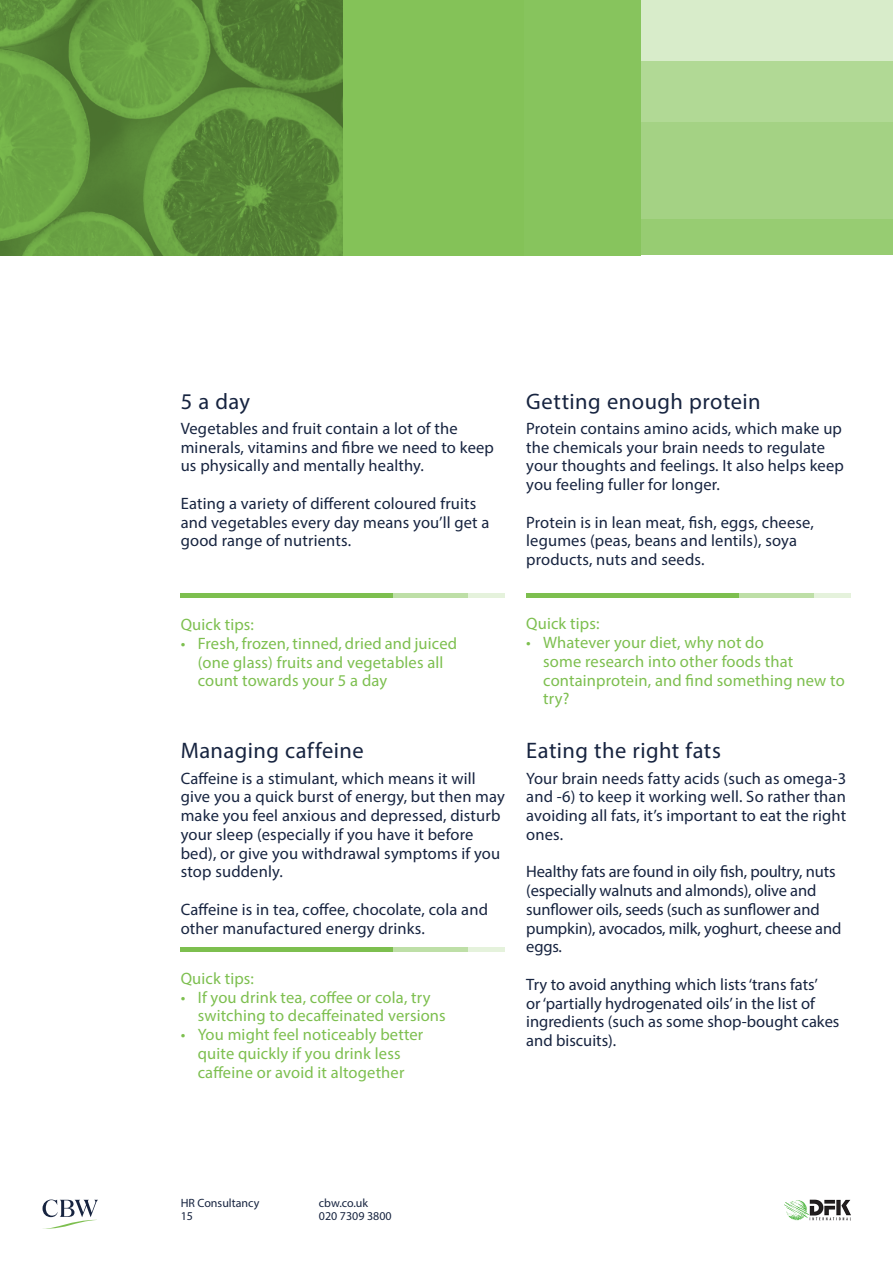
<style>
.page{position:relative;width:893px;height:1263px;background:#fff}
.page>*{position:absolute;margin:0;border:0;box-sizing:border-box;transform-origin:0 0}
.Subtitle{font:22.5px "Myriad Pro";letter-spacing:.02em;color:#172440}
.Body_New{font:16.5px/18.8px "Myriad Pro";letter-spacing:.01em;color:#172440}
.Body_New-2{font:16.5px/18.8px "Myriad Pro";letter-spacing:.01em;color:#7dbf4f}
.Body_New-3{font:16.5px/18.8px "Myriad Pro";letter-spacing:-.01em;color:#172440}
.t1{font:12px/13.5px "Myriad Pro";color:#172440}
</style>
<div class="page">
<div style="left:640px;top:219px;width:253px;height:36px;background:#97cc72"></div>
<div style="left:640px;top:61px;width:253px;height:62px;background:#b1d995"></div>
<div style="left:640px;top:0;width:253px;height:61px;background:#d8ecca"></div>
<hr style="left:181px;top:594px;width:324px;height:4px;background:#7dbf4f">
<hr style="left:526px;top:594px;width:324px;height:4px;background:#7dbf4f">
<div style="left:181px;top:947px;width:324px;height:5px;background:#7dbf4f"></div>
<hr style="left:394px;top:594px;width:111px;height:4px;background:#bedfa7">
<hr style="left:739px;top:594px;width:111px;height:4px;background:#bedfa7">
<div style="left:394px;top:947px;width:111px;height:5px;background:#bedfa7"></div>
<hr style="left:468px;top:594px;width:37px;height:4px;background:#e5f2dc">
<hr style="left:814px;top:594px;width:36px;height:4px;background:#e5f2dc">
<div style="left:468px;top:947px;width:37px;height:5px;background:#e5f2dc"></div>
<div style="left:343px;top:0;width:181px;height:255px;background:#84c258"></div>
<div style="left:640px;top:123px;width:253px;height:96px;background:#a4d284"></div>
<div style="left:524px;top:0;width:116px;height:255px;background:#87c45d"></div>
<svg style="left:0;top:0;width:343px;height:255px;background:#5f923c"></svg>
<svg style="left:43px;top:1199px;width:55px;height:30px"></svg>
<img style="left:785px;top:1199px;width:65px;height:22px">
<p class="Subtitle" style="left:181px;top:387px;width:71px">5 a day</p>
<p class="Body_New" style="left:181px;top:419px;width:315px">Vegetables and fruit contain a lot of the minerals, vitamins and fibre we need to keep us physically and mentally healthy.</p>
<p class="Body_New" style="left:181px;top:494px;width:310px">Eating a variety of different coloured fruits and vegetables every day means you’ll get a good range of nutrients.</p>
<p class="Body_New-2" style="left:181px;top:615px;width:75px">Quick tips:</p>
<p class="Body_New-2" style="left:198px;top:634px;width:261px;text-indent:-17px">• Fresh, frozen, tinned, dried and juiced (one glass) fruits and vegetables all count towards your 5 a day</p>
<p class="Subtitle" style="left:181px;top:737px;width:185px">Managing caffeine</p>
<p class="Body_New" style="left:181px;top:768px;width:326px">Caffeine is a stimulant, which means it will give you a quick burst of energy, but then may make you feel anxious and depressed, disturb your sleep (especially if you have it before bed), or give you withdrawal symptoms if you stop suddenly.</p>
<p class="Body_New" style="left:181px;top:899px;width:309px">Caffeine is in tea, coffee, chocolate, cola and other manufactured energy drinks.</p>
<p class="Body_New-2" style="left:181px;top:969px;width:75px">Quick tips:</p>
<p class="Body_New-2" style="left:198px;top:987px;width:250px;text-indent:-17px">• If you drink tea, coffee or cola, try switching to decaffeinated versions</p>
<p class="Body_New-2" style="left:181px;top:1025px;width:244px;text-align:center">• You might feel noticeably better quite quickly if you drink less caffeine or avoid it altogether</p>
<p class="Subtitle" style="left:526px;top:387px;width:236px">Getting enough protein</p>
<p class="Body_New" style="left:526px;top:419px;width:319px">Protein contains amino acids, which make up the chemicals your brain needs to regulate your thoughts and feelings. It also helps keep you feeling fuller for longer.</p>
<p class="Body_New" style="left:526px;top:512px;width:289px">Protein is in lean meat, fish, eggs, cheese, legumes (peas, beans and lentils), soya products, nuts and seeds.</p>
<p class="Body_New-2" style="left:526px;top:614px;width:75px">Quick tips:</p>
<p class="Body_New-2" style="left:543px;top:633px;width:303px;text-indent:-17px">• Whatever your diet, why not do<br>some research into other foods that containprotein, and find something new to try?</p>
<p class="Subtitle" style="left:526px;top:737px;width:196px">Eating the right fats</p>
<p class="Body_New" style="left:526px;top:768px;width:322px;text-align:justify">Your brain needs fatty acids (such as omega-3 and -6) to keep it working well. So rather than avoiding all fats, it’s important to eat the right ones.</p>
<p class="Body_New-3" style="left:526px;top:862px;width:317px">Healthy fats are found in oily fish, poultry, nuts (especially walnuts and almonds), olive and sunflower oils, seeds (such as sunflower and pumpkin), avocados, milk, yoghurt, cheese and eggs.</p>
<p class="Body_New" style="left:526px;top:974px;width:315px">Try to avoid anything which lists ‘trans fats’<br>or ‘partially hydrogenated oils’ in the list of ingredients (such as some shop-bought cakes and biscuits).</p>
<p class="t1" style="left:181px;top:1196px;width:80px">HR Consultancy<br>15</p>
<p class="t1" style="left:319px;top:1196px;width:74px">cbw.co.uk<br>020 7309 3800</p>
</div>
